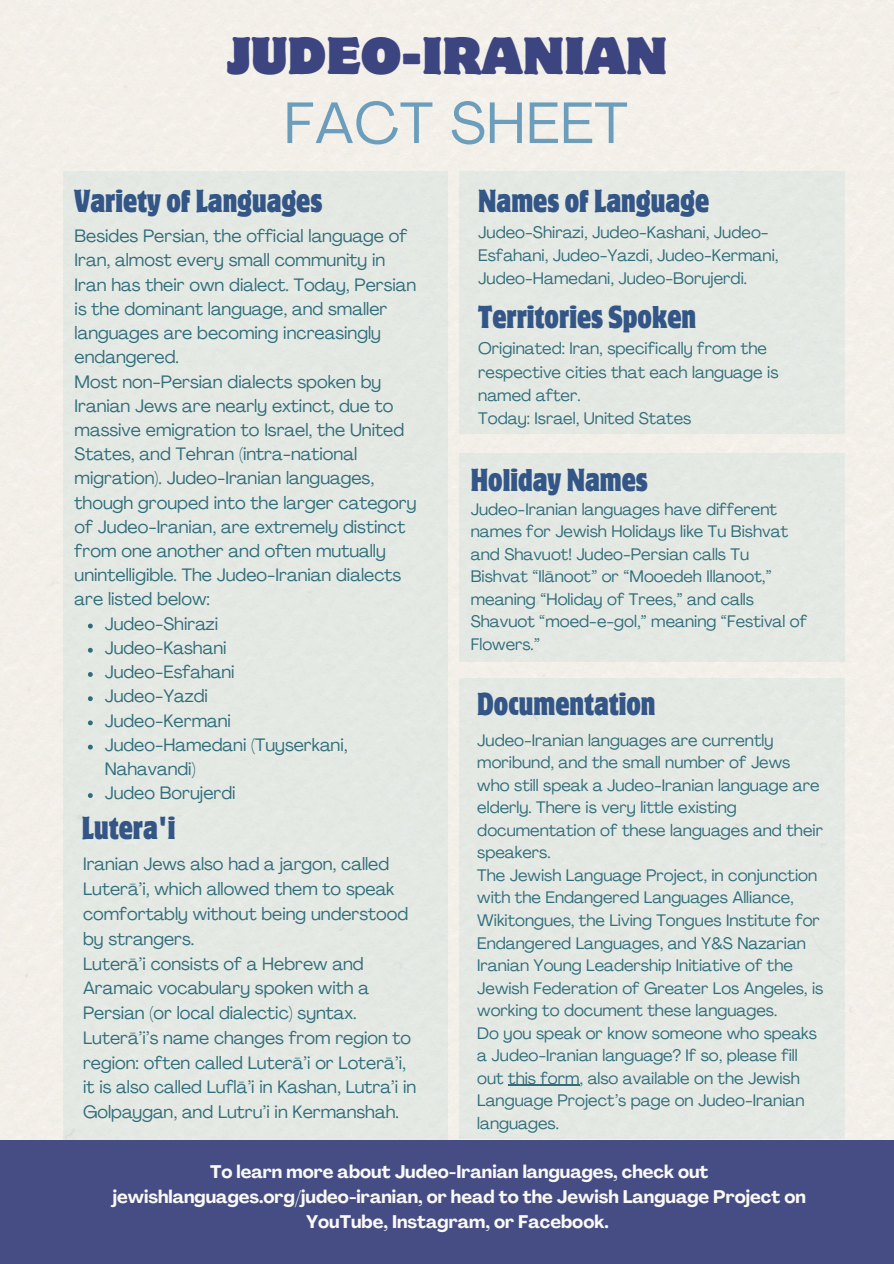
<style>
.page{position:relative;width:894px;height:1264px;background:#fff}
.page>*{position:absolute;margin:0;border:0;box-sizing:border-box;transform-origin:0 0}
.t1{font:57.6px "Agrandir";letter-spacing:.015em;color:#6c9ebc}
.t2{font:46.5px "Motter Corpus ITC Std";color:#3c457f}
.t3{font:condensed 28.35px "Motter Corpus ITC Std";color:#335686}
.t4{font:condensed 28.2px "Motter Corpus ITC Std";color:#335686}
.t5{font:700 18px/24.8px "Agrandir";color:#faf9f4;text-align:center}
.t6{font:17.7px/24.2px "Agrandir";color:#306d7a}
.t7{font:16.5px/22.5px "Agrandir";color:#306d7a}
</style>
<div class="page">
<div style="left:0;top:1139px;width:893px;height:124px;background:#454d84"></div>
<div style="left:63px;top:171px;width:384px;height:968px;background:#e4e9e3"></div>
<div style="left:459px;top:171px;width:385px;height:262px;background:#e4e9e3"></div>
<div style="left:459px;top:453px;width:385px;height:209px;background:#e4e9e3"></div>
<div style="left:459px;top:678px;width:385px;height:461px;background:#e4e9e3"></div>
<hr style="left:508px;top:1084px;width:71px;height:1px;background:#306d7a">
<svg style="left:88px;top:623px;width:5px;height:5px"></svg>
<svg style="left:88px;top:648px;width:5px;height:4px"></svg>
<svg style="left:88px;top:672px;width:5px;height:5px"></svg>
<svg style="left:88px;top:696px;width:5px;height:5px"></svg>
<svg style="left:88px;top:720px;width:5px;height:5px"></svg>
<svg style="left:88px;top:744px;width:5px;height:5px"></svg>
<svg style="left:88px;top:793px;width:5px;height:5px"></svg>
<h1 class="t2" style="left:227px;top:37px;width:441px">JUDEO-IRANIAN</h1>
<h2 class="t1" style="left:284px;top:100px;width:345px">FACT SHEET</h2>
<p class="t4" style="left:74px;top:190px;width:249px">Variety of Languages</p>
<p class="t6" style="left:75px;top:226px;width:343px">Besides Persian, the official language of Iran, almost every small community in Iran has their own dialect. Today, Persian is the dominant language, and smaller languages are becoming increasingly endangered.</p>
<p class="t6" style="left:75px;top:371px;width:343px">Most non-Persian dialects spoken by Iranian Jews are nearly extinct, due to massive emigration to Israel, the United States, and Tehran (intra-national migration). Judeo-Iranian languages, though grouped into the larger category of Judeo-Iranian, are extremely distinct from one another and often mutually unintelligible. The Judeo-Iranian dialects are listed below:</p>
<h3 class="t6" style="left:105px;top:613px;width:115px">Judeo-Shirazi</h3>
<p class="t6" style="left:105px;top:637px;width:123px">Judeo-Kashani</p>
<h3 class="t6" style="left:105px;top:661px;width:131px">Judeo-Esfahani</h3>
<p class="t6" style="left:105px;top:685px;width:105px">Judeo-Yazdi</p>
<p class="t6" style="left:105px;top:710px;width:128px">Judeo-Kermani</p>
<p class="t6" style="left:105px;top:734px;width:244px">Judeo-Hamedani (Tuyserkani,<br>Nahavandi)</p>
<h4 class="t6" style="left:105px;top:782px;width:132px">Judeo Borujerdi</h4>
<p class="t4" style="left:82px;top:817px;width:95px">Lutera'i</p>
<p class="t6" style="left:83px;top:853px;width:326px;line-height:24.8px">Iranian Jews also had a jargon, called<br>Luterā’i, which allowed them to speak comfortably without being understood by strangers.</p>
<p class="t6" style="left:83px;top:952px;width:287px;line-height:24.8px">Luterā’i consists of a Hebrew and<br>Aramaic vocabulary spoken with a<br>Persian (or local dialectic) syntax.</p>
<p class="t6" style="left:83px;top:1027px;width:334px;line-height:24.8px">Luterā’i’s name changes from region to region: often called Luterā’i or Loterā’i, it is also called Luflā’i in Kashan, Lutra’i in Golpaygan, and Lutru’i in Kermanshah.</p>
<h3 class="t3" style="left:478px;top:190px;width:232px">Names of Language</h3>
<p class="t7" style="left:478px;top:222px;width:302px;line-height:23.1px">Judeo-Shirazi, Judeo-Kashani, Judeo-<br>Esfahani, Judeo-Yazdi, Judeo-Kermani,<br>Judeo-Hamedani, Judeo-Borujerdi.</p>
<p class="t3" style="left:478px;top:306px;width:219px">Territories Spoken</p>
<p class="t7" style="left:478px;top:339px;width:302px;line-height:23.1px">Originated: Iran, specifically from the respective cities that each language is named after.</p>
<p class="t7" style="left:478px;top:408px;width:215px">Today: Israel, United States</p>
<p class="t4" style="left:470px;top:468px;width:178px">Holiday Names</p>
<p class="t7" style="left:470px;top:499px;width:338px">Judeo-Iranian languages have different names for Jewish Holidays like Tu Bishvat and Shavuot! Judeo-Persian calls Tu Bishvat “Ilānoot” or “Mooedeh Illanoot,” meaning “Holiday of Trees,” and calls Shavuot “moed-e-gol,” meaning “Festival of Flowers.”</p>
<p class="t4" style="left:477px;top:693px;width:180px">Documentation</p>
<p class="t7" style="left:477px;top:730px;width:347px">Judeo-Iranian languages are currently moribund, and the small number of Jews who still speak a Judeo-Iranian language are elderly. There is very little existing documentation of these languages and their speakers.</p>
<p class="t7" style="left:477px;top:865px;width:347px">The Jewish Language Project, in conjunction with the Endangered Languages Alliance, Wikitongues, the Living Tongues Institute for Endangered Languages, and Y&amp;S Nazarian Iranian Young Leadership Initiative of the Jewish Federation of Greater Los Angeles, is working to document these languages.</p>
<h3 class="t7" style="left:477px;top:1023px;width:341px">Do you speak or know someone who speaks a Judeo-Iranian language? If so, please fill out this form, also available on the Jewish Language Project’s page on Judeo-Iranian languages.</h3>
<p class="t5" style="left:113px;top:1161px;width:694px">To learn more about Judeo-Iranian languages, check out jewishlanguages.org/judeo-iranian, or head to the Jewish Language Project on<br>YouTube, Instagram, or Facebook.</p>
</div>
